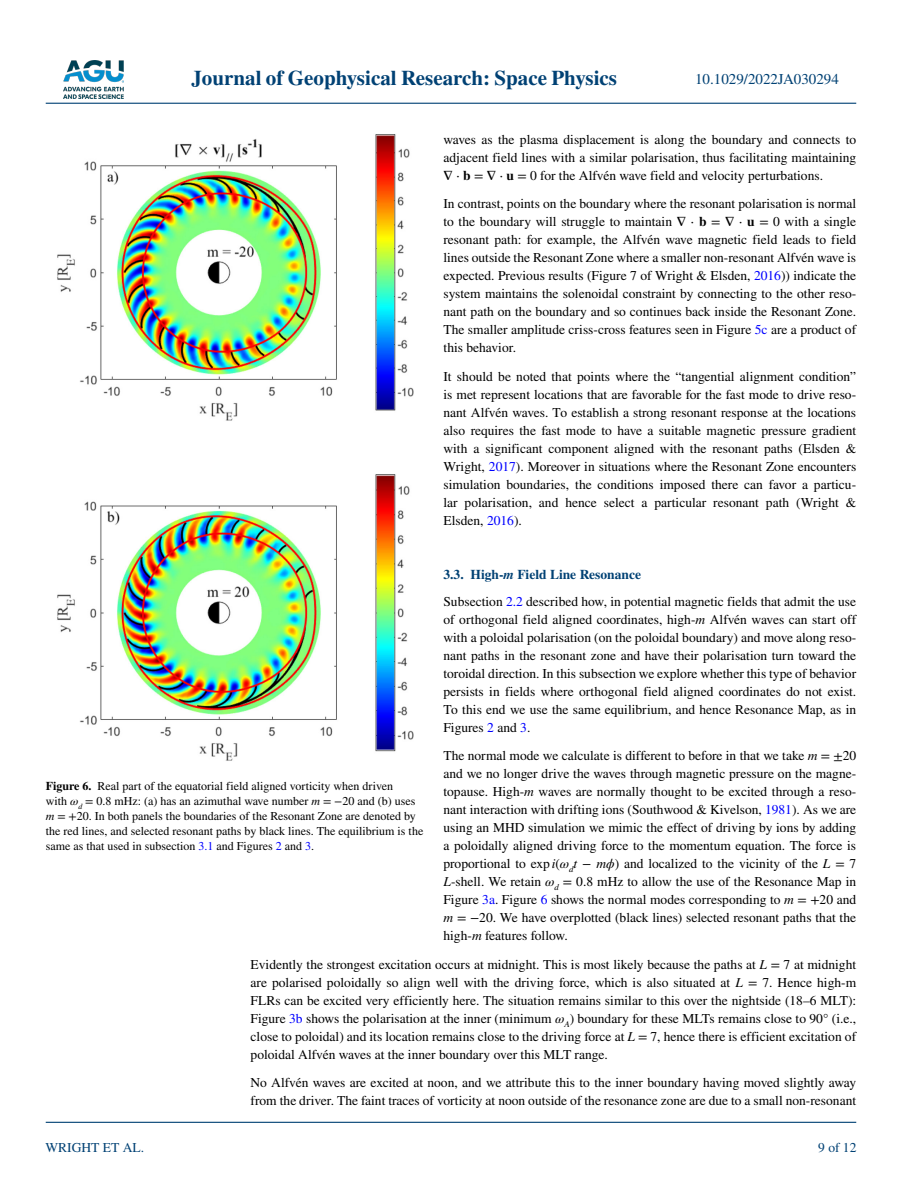
<style>
.page{position:relative;width:902px;height:1183px;background:#fff}
.page>*{position:absolute;margin:0;border:0;box-sizing:border-box;transform-origin:0 0}
.t1{font:700 21px "STIX";color:#004174}
.t2{font:15px "STIX";color:#004174}
.t3{font:13.5px/18px "STIX";color:#000;text-align:justify}
.t4{font:13.5px "STIX";color:#004174}
.t5{font:12px/15px "STIX";color:#000}
.s1{font-weight:700}
.s2{color:#00f}
.s3{font-weight:700;color:#004174}
.s4{font-weight:700;font-style:italic;color:#004174}
.s5{font-style:italic}
</style>
<div class="page">
<img style="left:63px;top:60px;width:60px;height:39px">
<hr style="left:46px;top:103px;width:810px;height:1px;background:#004174">
<hr style="left:46px;top:1121px;width:810px;height:1px;background:#004174">
<img style="left:57px;top:134px;width:357px;height:627px">
<h1 class="t1" style="left:191px;top:66px;width:427px">Journal of Geophysical Research: Space Physics</h1>
<p class="t2" style="left:695px;top:69px;width:145px">10.1029/2022JA030294</p>
<p class="t3" style="left:443px;top:131px;width:414px">waves as the plasma displacement is along the boundary and connects to adjacent field lines with a similar polarisation, thus facilitating maintaining <span class="s1">∇</span> ⋅ <span class="s1">b</span> = <span class="s1">∇</span> ⋅ <span class="s1">u</span> = 0 for the Alfvén wave field and velocity perturbations.</p>
<p class="t3" style="left:443px;top:196px;width:414px">In contrast, points on the boundary where the resonant polarisation is normal to the boundary will struggle to maintain <span class="s1">∇</span> ⋅ <span class="s1">b</span> = <span class="s1">∇</span> ⋅ <span class="s1">u</span> = 0 with a single resonant path: for example, the Alfvén wave magnetic field leads to field lines outside the Resonant Zone where a smaller non-resonant Alfvén wave is expected. Previous results (Figure 7 of Wright &amp; Elsden, <span class="s2">2016</span>)) indicate the system maintains the solenoidal constraint by connecting to the other reso&shy;nant path on the boundary and so continues back inside the Resonant Zone.<br>The smaller amplitude criss-cross features seen in Figure <span class="s2">5c</span> are a product of this behavior.</p>
<p class="t3" style="left:443px;top:368px;width:414px">It should be noted that points where the “tangential alignment condition” is met represent locations that are favorable for the fast mode to drive reso&shy;nant Alfvén waves. To establish a strong resonant response at the locations also requires the fast mode to have a suitable magnetic pressure gradient with a significant component aligned with the resonant paths (Elsden &amp; Wright, <span class="s2">2017</span>). Moreover in situations where the Resonant Zone encounters simulation boundaries, the conditions imposed there can favor a particu&shy;lar polarisation, and hence select a particular resonant path (Wright &amp; Elsden, <span class="s2">2016</span>).</p>
<p class="t3" style="left:443px;top:561px;width:414px;line-height:27px"><span class="s3">3.3. High-</span><span class="s4">m</span> <span class="s3">Field Line Resonance<br></span>Subsection <span class="s2">2.2</span> described how, in potential magnetic fields that admit the use</p>
<p class="t3" style="left:443px;top:611px;width:414px">of orthogonal field aligned coordinates, high-<span class="s5">m</span> Alfvén waves can start off with a poloidal polarisation (on the poloidal boundary) and move along reso&shy;nant paths in the resonant zone and have their polarisation turn toward the toroidal direction. In this subsection we explore whether this type of behavior persists in fields where orthogonal field aligned coordinates do not exist.<br>To this end we use the same equilibrium, and hence Resonance Map, as in Figures <span class="s2">2</span> and <span class="s2">3</span>.</p>
<p class="t3" style="left:443px;top:747px;width:414px">The normal mode we calculate is different to before in that we take <span class="s5">m</span> = ±20 and we no longer drive the waves through magnetic pressure on the magne&shy;topause. High-<span class="s5">m</span> waves are normally thought to be excited through a reso&shy;nant interaction with drifting ions (Southwood &amp; Kivelson, <span class="s2">1981</span>). As we are using an MHD simulation we mimic the effect of driving by ions by adding a poloidally aligned driving force to the momentum equation. The force is proportional to exp<span class="s5">i</span>(<span class="s5">ω</span><sub>d</sub><span class="s5">t</span> − <span class="s5">mϕ</span>) and localized to the vicinity of the <span class="s5">L</span> = 7<br><span class="s5">L</span>-shell. We retain <span class="s5">ω</span><sub>d</sub> = 0.8 mHz to allow the use of the Resonance Map in Figure <span class="s2">3a</span>. Figure <span class="s2">6</span> shows the normal modes corresponding to <span class="s5">m</span> = +20 and <span class="s5">m</span> = −20. We have overplotted (black lines) selected resonant paths that the high-<span class="s5">m</span> features follow.</p>
<p class="t3" style="left:250px;top:955px;width:607px">Evidently the strongest excitation occurs at midnight. This is most likely because the paths at <span class="s5">L</span> = 7 at midnight are polarised poloidally so align well with the driving force, which is also situated at <span class="s5">L</span> = 7. Hence high-m FLRs can be excited very efficiently here. The situation remains similar to this over the nightside (18–6 MLT):<br>Figure <span class="s2">3b</span> shows the polarisation at the inner (minimum <span class="s5">ω</span><sub>A</sub>) boundary for these MLTs remains close to 90° (i.e., close to poloidal) and its location remains close to the driving force at <span class="s5">L</span> = 7, hence there is efficient excitation of poloidal Alfvén waves at the inner boundary over this MLT range.</p>
<p class="t3" style="left:250px;top:1074px;width:607px">No Alfvén waves are excited at noon, and we attribute this to the inner boundary having moved slightly away from the driver. The faint traces of vorticity at noon outside of the resonance zone are due to a small non-resonant</p>
<p class="t5" style="left:46px;top:779px;width:379px"><span class="s1">Figure 6.</span> Real part of the equatorial field aligned vorticity when driven<br>with <span class="s5">ω</span><sub>d</sub> = 0.8 mHz: (a) has an azimuthal wave number <span class="s5">m</span> = −20 and (b) uses <span class="s5">m</span> = +20. In both panels the boundaries of the Resonant Zone are denoted by the red lines, and selected resonant paths by black lines. The equilibrium is the same as that used in subsection <span class="s2">3.1</span> and Figures <span class="s2">2</span> and <span class="s2">3</span>.</p>
<p class="t4" style="left:45px;top:1138px;width:100px">WRIGHT ET AL.</p>
<p class="t4" style="left:818px;top:1138px;width:40px">9 of 12</p>
</div>
